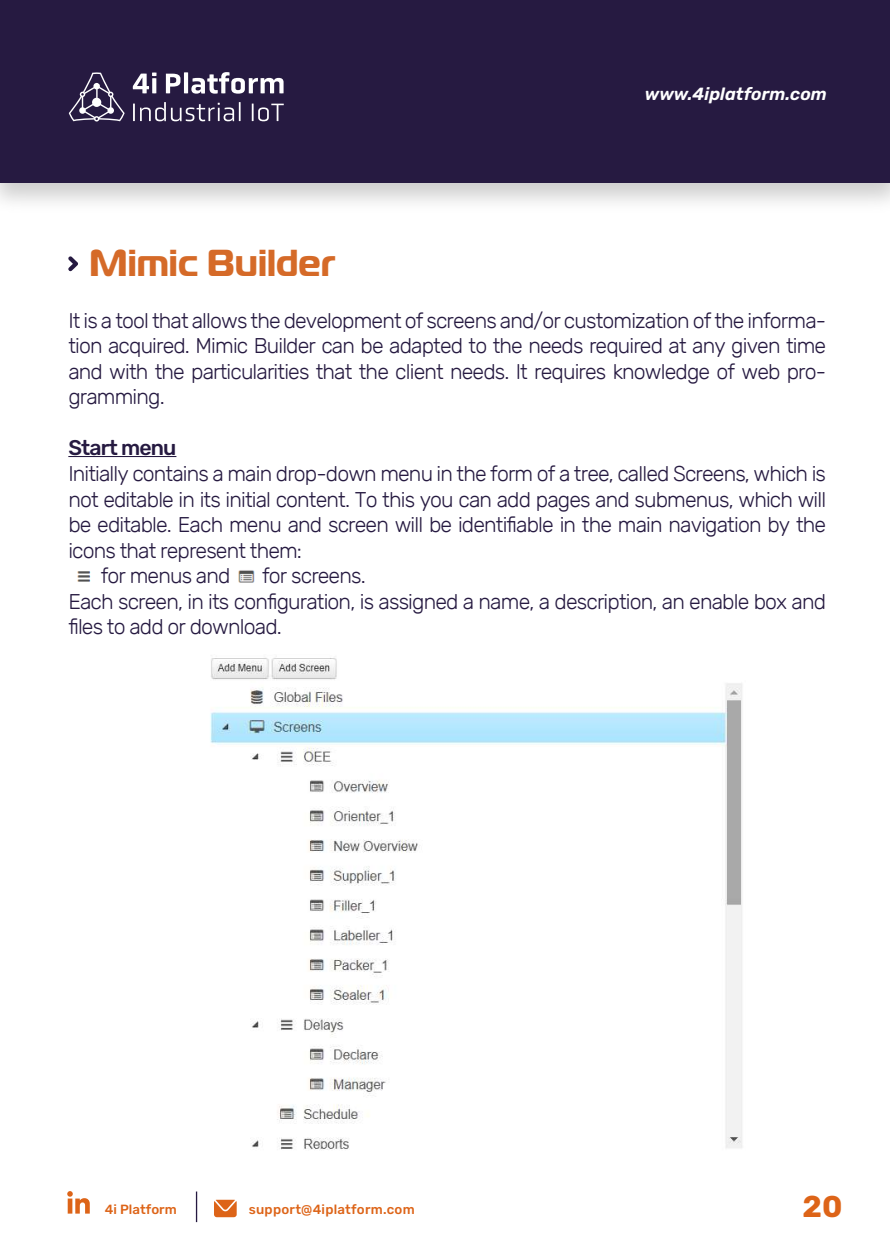
<style>
.page{position:relative;width:890px;height:1256px;background:#fff}
.page>*{position:absolute;margin:0;border:0;box-sizing:border-box;transform-origin:0 0}
.t1{font:700 37.5px "Magistral";color:#d56a28}
.t2{font:700 30px "Rubik";color:#dd6418}
.t3{font:300 21.3px/25.5px "Rubik";letter-spacing:-.04em;color:#261a41;text-align:justify}
.t4{font:500 21.3px "Rubik";letter-spacing:-.04em;color:#261a41}
.t5{font:italic 600 17.55px "Rubik";color:#fff}
.t6{font:500 13.35px "Rubik";letter-spacing:.015em;color:#dd6418}
</style>
<div class="page">
<svg style="left:214px;top:1199px;width:23px;height:18px"></svg>
<svg style="left:67px;top:1191px;width:23px;height:22px"></svg>
<hr style="left:196px;top:1191px;width:1px;height:31px;background:#261a41">
<div style="left:0;top:0;width:890px;height:183px;background:#261a41"></div>
<svg style="left:133px;top:72px;width:23px;height:21px"></svg>
<svg style="left:166px;top:72px;width:117px;height:22px"></svg>
<svg style="left:133px;top:102px;width:107px;height:19px"></svg>
<svg style="left:252px;top:104px;width:32px;height:17px"></svg>
<svg style="left:69px;top:72px;width:56px;height:50px"></svg>
<svg style="left:68px;top:256px;width:10px;height:15px"></svg>
<hr style="left:68px;top:456px;width:108px;height:1px;background:#261a41">
<img style="left:77px;top:571px;width:14px;height:11px">
<img style="left:238px;top:570px;width:17px;height:13px">
<img style="left:210px;top:658px;width:532px;height:492px">
<p class="t5" style="left:644px;top:84px;width:184px">www.4iplatform.com</p>
<h1 class="t1" style="left:89px;top:239px;width:248px">Mimic Builder</h1>
<p class="t3" style="left:68px;top:308px;width:759px">It is a tool that allows the development of screens and/or customization of the informa&shy;tion acquired. Mimic Builder can be adapted to the needs required at any given time and with the particularities that the client needs. It requires knowledge of web pro&shy;gramming.</p>
<p class="t4" style="left:68px;top:436px;width:110px">Start menu</p>
<p class="t3" style="left:68px;top:461px;width:759px">Initially contains a main drop-down menu in the form of a tree, called Screens, which is</p>
<p class="t3" style="left:68px;top:487px;width:759px">not editable in its initial content. To this you can add pages and submenus, which will</p>
<p class="t3" style="left:68px;top:512px;width:759px">be editable. Each menu and screen will be identifiable in the main navigation by the</p>
<p class="t3" style="left:68px;top:538px;width:235px">icons that represent them:</p>
<p class="t3" style="left:101px;top:563px;width:131px">for menus and</p>
<p class="t3" style="left:68px;top:563px;width:759px;text-align:left;text-indent:194px">for screens.<br>Each screen, in its configuration, is assigned a name, a description, an enable box and files to add or download.</p>
<p class="t6" style="left:105px;top:1201px;width:73px">4i Platform</p>
<p class="t6" style="left:249px;top:1201px;width:167px">support@4iplatform.com</p>
<h2 class="t2" style="left:802px;top:1190px;width:41px">20</h2>
</div>
